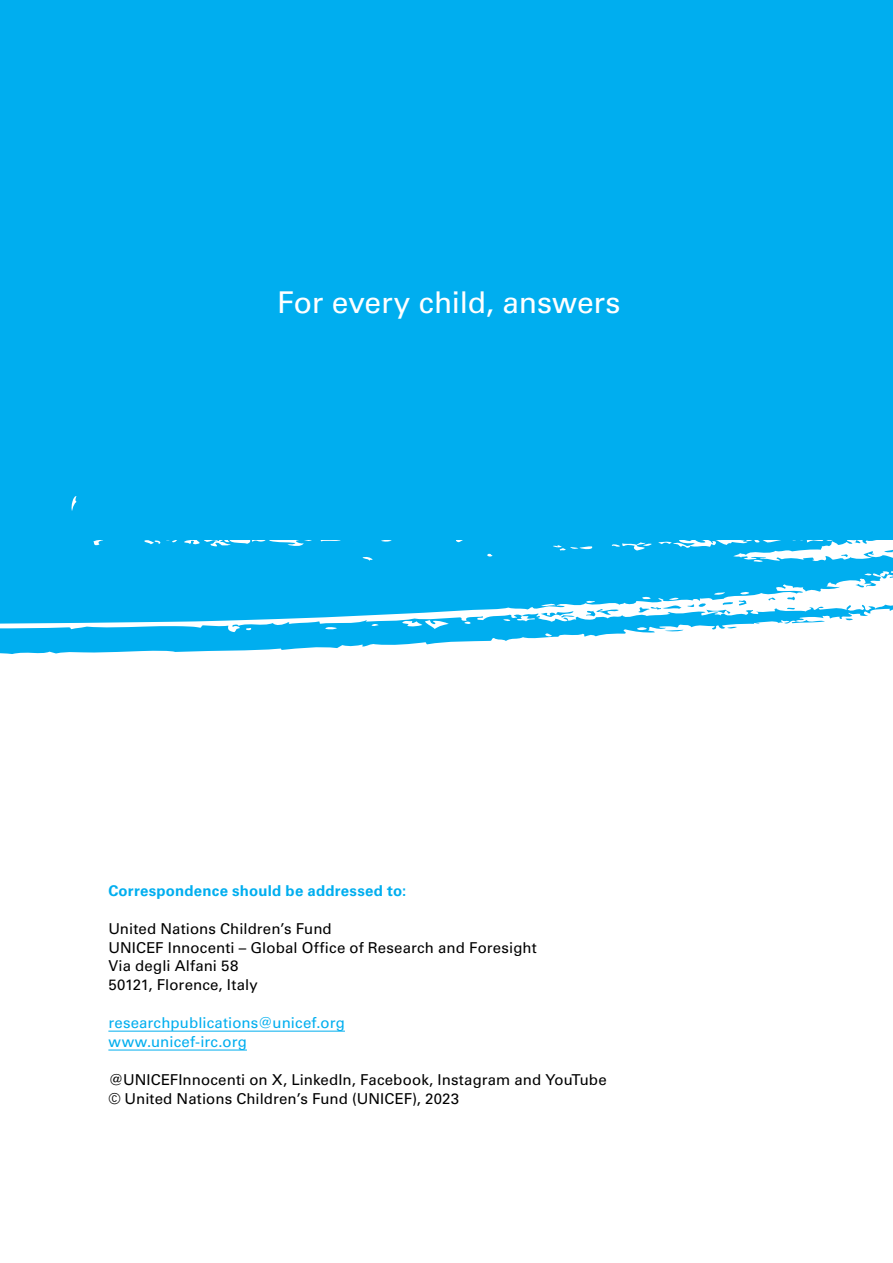
<style>
.page{position:relative;width:893px;height:1263px;background:#fff}
.page>*{position:absolute;margin:0;border:0;box-sizing:border-box;transform-origin:0 0}
.t1{font:30px "Univers LT Pro 55 Roman";letter-spacing:-.005em;color:#fff}
.t2{font:15px/18.9px "Univers LT Pro 55 Roman";letter-spacing:.005em;color:#000}
.t3{font:15px/18.9px "Univers LT Pro 55 Roman";letter-spacing:.01em;color:#00aeef}
.t4{font:700 15px "Univers LT Pro 65";letter-spacing:.015em;color:#00aeef}
</style>
<div class="page">
<div style="left:0;top:0;width:893px;height:654px;background:#00aeef"></div>
<svg style="left:767px;top:597px;width:8px;height:3px"></svg>
<svg style="left:664px;top:630px;width:20px;height:2px"></svg>
<svg style="left:814px;top:523px;width:79px;height:34px"></svg>
<svg style="left:636px;top:599px;width:111px;height:16px"></svg>
<svg style="left:883px;top:471px;width:10px;height:5px"></svg>
<svg style="left:776px;top:504px;width:13px;height:3px"></svg>
<svg style="left:584px;top:608px;width:35px;height:8px"></svg>
<svg style="left:541px;top:611px;width:34px;height:7px"></svg>
<svg style="left:786px;top:427px;width:8px;height:3px"></svg>
<svg style="left:690px;top:441px;width:18px;height:9px"></svg>
<svg style="left:642px;top:447px;width:20px;height:7px"></svg>
<svg style="left:480px;top:523px;width:10px;height:4px"></svg>
<div style="left:483px;top:456px;width:81px;height:20px;background:#00aeef"></div>
<svg style="left:443px;top:442px;width:12px;height:6px"></svg>
<svg style="left:371px;top:477px;width:16px;height:7px"></svg>
<svg style="left:276px;top:536px;width:17px;height:5px"></svg>
<svg style="left:270px;top:434px;width:92px;height:15px"></svg>
<div style="left:164px;top:412px;width:80px;height:41px;background:#00aeef"></div>
<svg style="left:162px;top:344px;width:12px;height:61px"></svg>
<svg style="left:160px;top:211px;width:5px;height:16px"></svg>
<svg style="left:165px;top:153px;width:9px;height:6px"></svg>
<svg style="left:469px;top:156px;width:10px;height:2px"></svg>
<hr style="left:108px;top:1031px;width:237px;height:1px;background:#00aeef">
<hr style="left:108px;top:1050px;width:139px;height:1px;background:#00aeef">
<h1 class="t1" style="left:277px;top:285px;width:345px">For every child, answers</h1>
<p class="t4" style="left:108px;top:881px;width:299px">Correspondence should be addressed to:</p>
<p class="t2" style="left:108px;top:919px;width:430px">United Nations Children’s Fund<br>UNICEF Innocenti – Global Office of Research and Foresight Via degli Alfani 58<br>50121, Florence, Italy</p>
<p class="t3" style="left:108px;top:1013px;width:238px">researchpublications@unicef.org www.unicef-irc.org</p>
<p class="t2" style="left:108px;top:1070px;width:500px">@UNICEFInnocenti on X, LinkedIn, Facebook, Instagram and YouTube © United Nations Children’s Fund (UNICEF), 2023</p>
</div>
